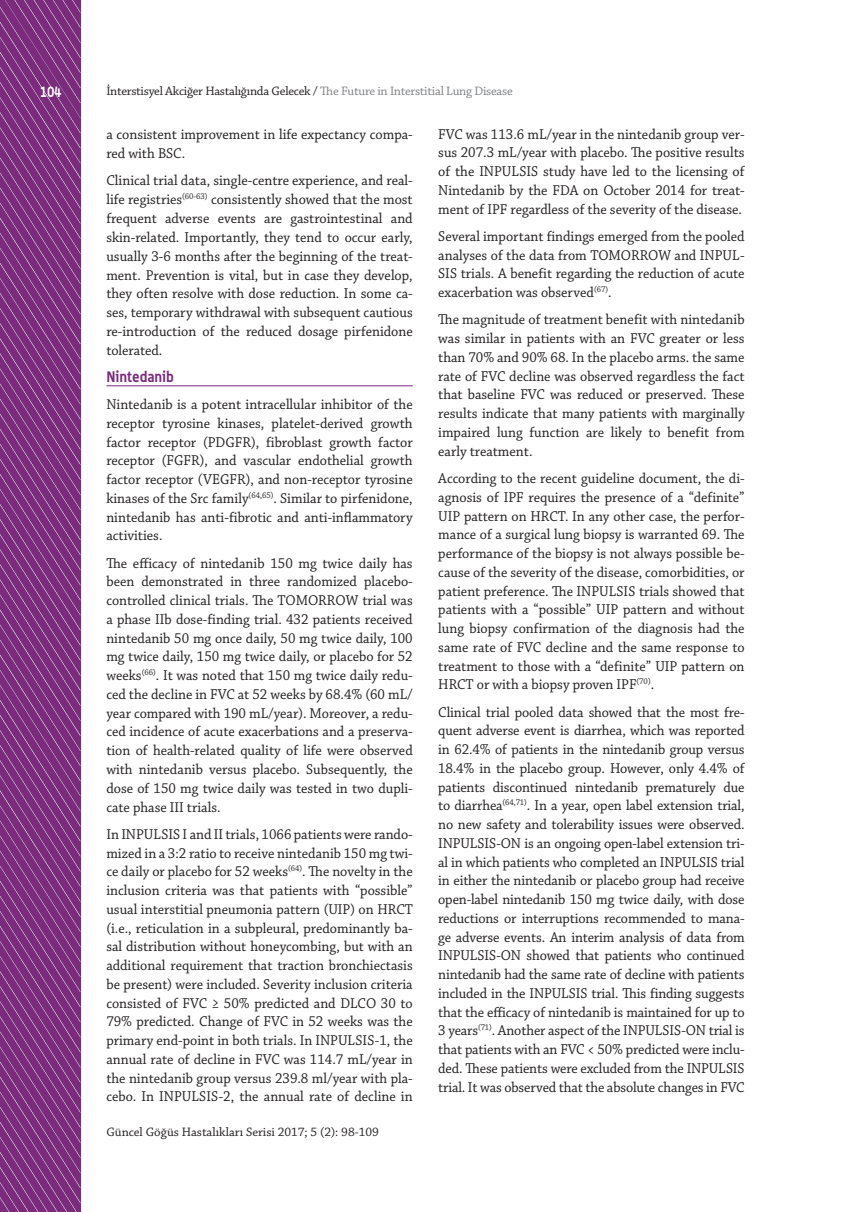
<style>
.page{position:relative;width:851px;height:1212px;background:#fff}
.page>*{position:absolute;margin:0;border:0;box-sizing:border-box;transform-origin:0 0}
.t1{font:15px/18.8px "Chaparral Pro";color:#231f20;text-align:justify;scale:.95 1}
.t2{font:700 15px "Alwyn OT";color:#7a2b7c;scale:.95 1}
.t3{font:700 15px "Alwyn OT";color:#fff;scale:.85 1}
.t4{font:12.9px "Chaparral Pro";letter-spacing:-.02em;color:#231f20}
.t5{font:12.9px "Chaparral Pro";color:#231f20}
.s1{color:#808285}
</style>
<div class="page">
<svg style="left:0;top:0;width:80px;height:1212px;background:#813683"></svg>
<hr style="left:106px;top:385px;width:306px;height:1px;background:#7a2b7c">
<p class="t3" style="left:40px;top:82px;width:28px">104</p>
<p class="t4" style="left:106px;top:84px;width:408px">İnterstisyel Akciğer Hastalığında Gelecek / <span class="s1">The Future in Interstitial Lung Disease</span></p>
<p class="t1" style="left:106px;top:125px;width:324px">a consistent improvement in life expectancy compa&shy;red with BSC.</p>
<p class="t1" style="left:106px;top:171px;width:324px">Clinical trial data, single-centre experience, and real&shy;life registries<sup>(60-63)</sup> consistently showed that the most frequent adverse events are gastrointestinal and skin-related. Importantly, they tend to occur early, usually 3-6 months after the beginning of the treat&shy;ment. Prevention is vital, but in case they develop, they often resolve with dose reduction. In some ca&shy;ses, temporary withdrawal with subsequent cautious re-introduction of the reduced dosage pirfenidone tolerated.</p>
<p class="t2" style="left:106px;top:367px;width:73px">Nintedanib</p>
<p class="t1" style="left:106px;top:396px;width:324px">Nintedanib is a potent intracellular inhibitor of the receptor tyrosine kinases, platelet-derived growth factor receptor (PDGFR), fibroblast growth factor receptor (FGFR), and vascular endothelial growth factor receptor (VEGFR), and non-receptor tyrosine kinases of the Src family<sup>(64,65)</sup>. Similar to pirfenidone, nintedanib has anti-fibrotic and anti-inflammatory activities.</p>
<p class="t1" style="left:106px;top:554px;width:324px">The efficacy of nintedanib 150 mg twice daily has been demonstrated in three randomized placebo&shy;controlled clinical trials. The TOMORROW trial was a phase IIb dose-finding trial. 432 patients received nintedanib 50 mg once daily, 50 mg twice daily, 100 mg twice daily, 150 mg twice daily, or placebo for 52 weeks<sup>(66)</sup>. It was noted that 150 mg twice daily redu&shy;ced the decline in FVC at 52 weeks by 68.4% (60 mL/ year compared with 190 mL/year). Moreover, a redu&shy;ced incidence of acute exacerbations and a preserva&shy;tion of health-related quality of life were observed with nintedanib versus placebo. Subsequently, the dose of 150 mg twice daily was tested in two dupli&shy;cate phase III trials.</p>
<p class="t1" style="left:106px;top:825px;width:324px">In INPULSIS I and II trials, 1066 patients were rando&shy;mized in a 3:2 ratio to receive nintedanib 150 mg twi&shy;ce daily or placebo for 52 weeks<sup>(64)</sup>. The novelty in the inclusion criteria was that patients with “possible” usual interstitial pneumonia pattern (UIP) on HRCT (i.e., reticulation in a subpleural, predominantly ba&shy;sal distribution without honeycombing, but with an additional requirement that traction bronchiectasis be present) were included. Severity inclusion criteria consisted of FVC ≥ 50% predicted and DLCO 30 to 79% predicted. Change of FVC in 52 weeks was the primary end-point in both trials. In INPULSIS-1, the annual rate of decline in FVC was 114.7 mL/year in the nintedanib group versus 239.8 ml/year with pla&shy;cebo. In INPULSIS-2, the annual rate of decline in</p>
<p class="t5" style="left:106px;top:1125px;width:274px">Güncel Göğüs Hastalıkları Serisi 2017; 5 (2): 98-109</p>
<p class="t1" style="left:438px;top:125px;width:324px">FVC was 113.6 mL/year in the nintedanib group ver&shy;sus 207.3 mL/year with placebo. The positive results of the INPULSIS study have led to the licensing of Nintedanib by the FDA on October 2014 for treat&shy;ment of IPF regardless of the severity of the disease.</p>
<p class="t1" style="left:438px;top:227px;width:324px">Several important findings emerged from the pooled analyses of the data from TOMORROW and INPUL-SIS trials. A benefit regarding the reduction of acute exacerbation was observed<sup>(67)</sup>.</p>
<p class="t1" style="left:438px;top:311px;width:324px">The magnitude of treatment benefit with nintedanib was similar in patients with an FVC greater or less than 70% and 90% 68. In the placebo arms. the same rate of FVC decline was observed regardless the fact that baseline FVC was reduced or preserved. These results indicate that many patients with marginally impaired lung function are likely to benefit from early treatment.</p>
<p class="t1" style="left:438px;top:469px;width:324px">According to the recent guideline document, the di&shy;agnosis of IPF requires the presence of a “definite” UIP pattern on HRCT. In any other case, the perfor&shy;mance of a surgical lung biopsy is warranted 69. The performance of the biopsy is not always possible be&shy;cause of the severity of the disease, comorbidities, or patient preference. The INPULSIS trials showed that patients with a “possible” UIP pattern and without lung biopsy confirmation of the diagnosis had the same rate of FVC decline and the same response to treatment to those with a “definite” UIP pattern on HRCT or with a biopsy proven IPF<sup>(70)</sup>.</p>
<p class="t1" style="left:438px;top:703px;width:324px">Clinical trial pooled data showed that the most fre&shy;quent adverse event is diarrhea, which was reported in 62.4% of patients in the nintedanib group versus 18.4% in the placebo group. However, only 4.4% of patients discontinued nintedanib prematurely due to diarrhea<sup>(64,71)</sup>. In a year, open label extension trial, no new safety and tolerability issues were observed.<br>INPULSIS-ON is an ongoing open-label extension tri&shy;al in which patients who completed an INPULSIS trial in either the nintedanib or placebo group had receive open-label nintedanib 150 mg twice daily, with dose reductions or interruptions recommended to mana&shy;ge adverse events. An interim analysis of data from INPULSIS-ON showed that patients who continued nintedanib had the same rate of decline with patients included in the INPULSIS trial. This finding suggests that the efficacy of nintedanib is maintained for up to 3 years<sup>(71)</sup>. Another aspect of the INPULSIS-ON trial is that patients with an FVC &lt; 50% predicted were inclu&shy;ded. These patients were excluded from the INPULSIS trial. It was observed that the absolute changes in FVC</p>
</div>
